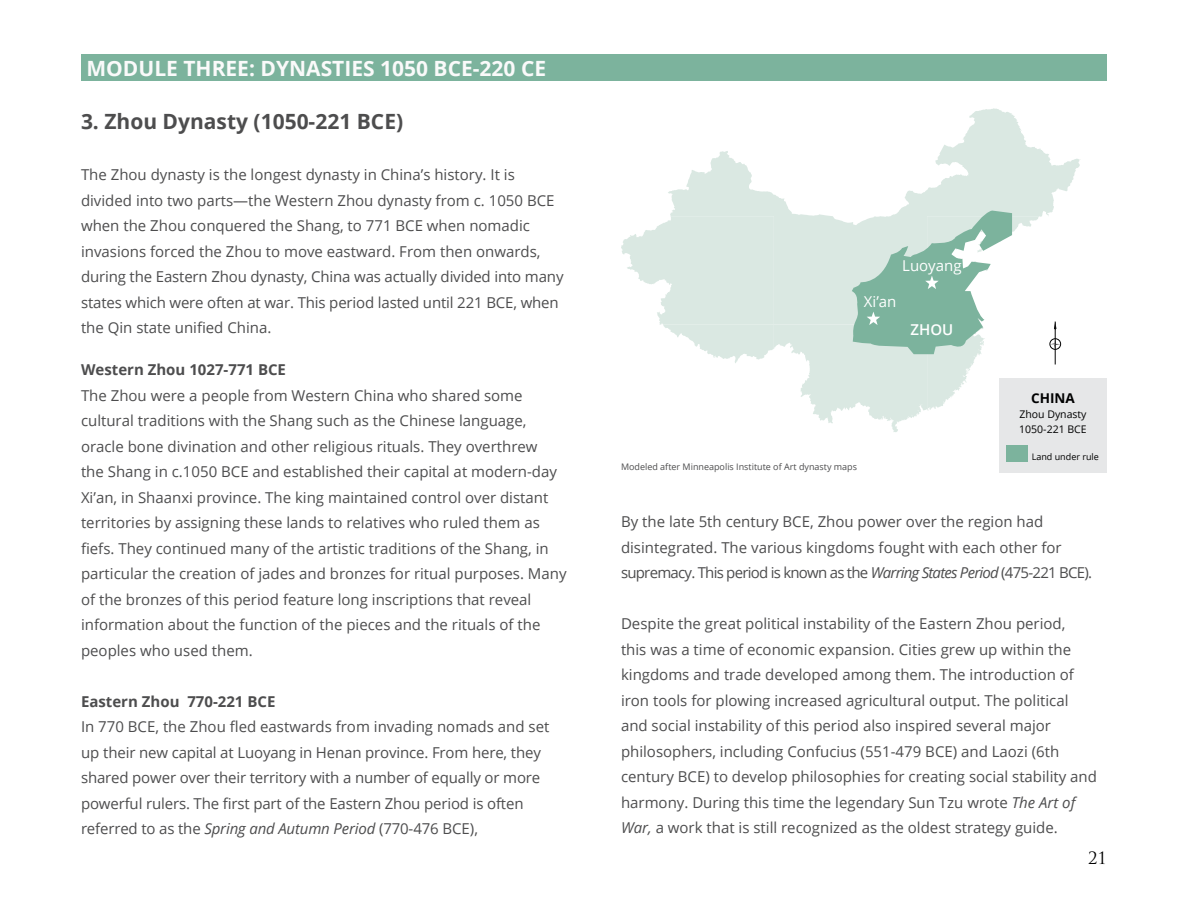
<style>
.page{position:relative;width:1188px;height:918px;background:#fff}
.page>*{position:absolute;margin:0;border:0;box-sizing:border-box;transform-origin:0 0}
.t1{font:700 21px "Open Sans";color:#fafafa}
.t2{font:700 21px "Open Sans";color:#4d4d4e}
.t3{font:16.5px "Trajan Pro";color:#000}
.t4{font:15px/25.5px "Open Sans";color:#4d4d4e}
.t5{font:700 15px "Open Sans";color:#4d4d4e}
.t6{font:15px "Open Sans";color:#fff}
.t7{font:600 15px "Open Sans";color:#fff}
.t8{font:700 13.5px "Open Sans";color:#000}
.t9{font:10.5px/15px "Open Sans";color:#000}
.t10{font:9px "Open Sans";color:#4d4d4e}
.t11{font:9px "Open Sans";color:#000}
.s1{font-style:italic}
</style>
<div class="page">
<div style="left:81px;top:54px;width:1026px;height:27px;background:#7cb39d"></div>
<svg style="left:668px;top:108px;width:412px;height:257px"></svg>
<svg style="left:621px;top:216px;width:421px;height:216px;fill:#dae8e2"></svg>
<div style="left:999px;top:378px;width:108px;height:94px;background:#e6e7e8"></div>
<div style="left:1006px;top:446px;width:21px;height:16px;background:#7cb39d"></div>
<svg style="left:1050px;top:339px;width:10px;height:10px"></svg>
<hr style="left:1055px;top:322px;width:1px;height:43px;background:#030303">
<div style="left:1050px;top:338px;width:11px;height:12px;border:1px solid #030303;border-radius:50%"></div>
<svg style="left:852px;top:211px;width:160px;height:143px"></svg>
<h1 class="t1" style="left:86px;top:53px;width:461px">MODULE THREE: DYNASTIES 1050 BCE-220 CE</h1>
<h1 class="t2" style="left:81px;top:107px;width:324px">3. Zhou Dynasty (1050-221 BCE)</h1>
<p class="t4" style="left:81px;top:162px;width:484px">The Zhou dynasty is the longest dynasty in China’s history. It is divided into two parts—the Western Zhou dynasty from c. 1050 BCE when the Zhou conquered the Shang, to 771 BCE when nomadic invasions forced the Zhou to move eastward. From then onwards, during the Eastern Zhou dynasty, China was actually divided into many states which were often at war. This period lasted until 221 BCE, when the Qin state unified China.</p>
<p class="t5" style="left:81px;top:359px;width:207px">Western Zhou 1027-771 BCE</p>
<p class="t4" style="left:81px;top:382px;width:487px">The Zhou were a people from Western China who shared some cultural traditions with the Shang such as the Chinese language, oracle bone divination and other religious rituals. They overthrew<br>the Shang in c.1050 BCE and established their capital at modern-day Xi’an, in Shaanxi province. The king maintained control over distant territories by assigning these lands to relatives who ruled them as fiefs. They continued many of the artistic traditions of the Shang, in particular the creation of jades and bronzes for ritual purposes. Many of the bronzes of this period feature long inscriptions that reveal information about the function of the pieces and the rituals of the peoples who used them.</p>
<p class="t5" style="left:81px;top:691px;width:196px">Eastern Zhou 770-221 BCE</p>
<p class="t4" style="left:81px;top:714px;width:470px">In 770 BCE, the Zhou fled eastwards from invading nomads and set up their new capital at Luoyang in Henan province. From here, they shared power over their territory with a number of equally or more powerful rulers. The first part of the Eastern Zhou period is often referred to as the <span class="s1">Spring and Autumn Period</span> (770-476 BCE),</p>
<p class="t6" style="left:902px;top:255px;width:61px">Luoyang</p>
<p class="t6" style="left:864px;top:291px;width:34px">Xi’an</p>
<p class="t7" style="left:911px;top:319px;width:44px">ZHOU</p>
<p class="t10" style="left:621px;top:460px;width:238px">Modeled after Minneapolis Institute of Art dynasty maps</p>
<p class="t8" style="left:1031px;top:389px;width:45px">CHINA</p>
<p class="t9" style="left:1019px;top:407px;width:69px">Zhou Dynasty<br>1050-221 BCE</p>
<p class="t11" style="left:1032px;top:451px;width:69px">Land under rule</p>
<p class="t4" style="left:621px;top:509px;width:473px">By the late 5th century BCE, Zhou power over the region had disintegrated. The various kingdoms fought with each other for supremacy. This period is known as the <span class="s1">Warring States Period</span> (475-221 BCE).</p>
<p class="t4" style="left:621px;top:611px;width:478px">Despite the great political instability of the Eastern Zhou period,<br>this was a time of economic expansion. Cities grew up within the kingdoms and trade developed among them. The introduction of iron tools for plowing increased agricultural output. The political and social instability of this period also inspired several major philosophers, including Confucius (551-479 BCE) and Laozi (6th century BCE) to develop philosophies for creating social stability and harmony. During this time the legendary Sun Tzu wrote <span class="s1">The Art of War,</span> a work that is still recognized as the oldest strategy guide.</p>
<p class="t3" style="left:1088px;top:847px;width:20px">21</p>
</div>
